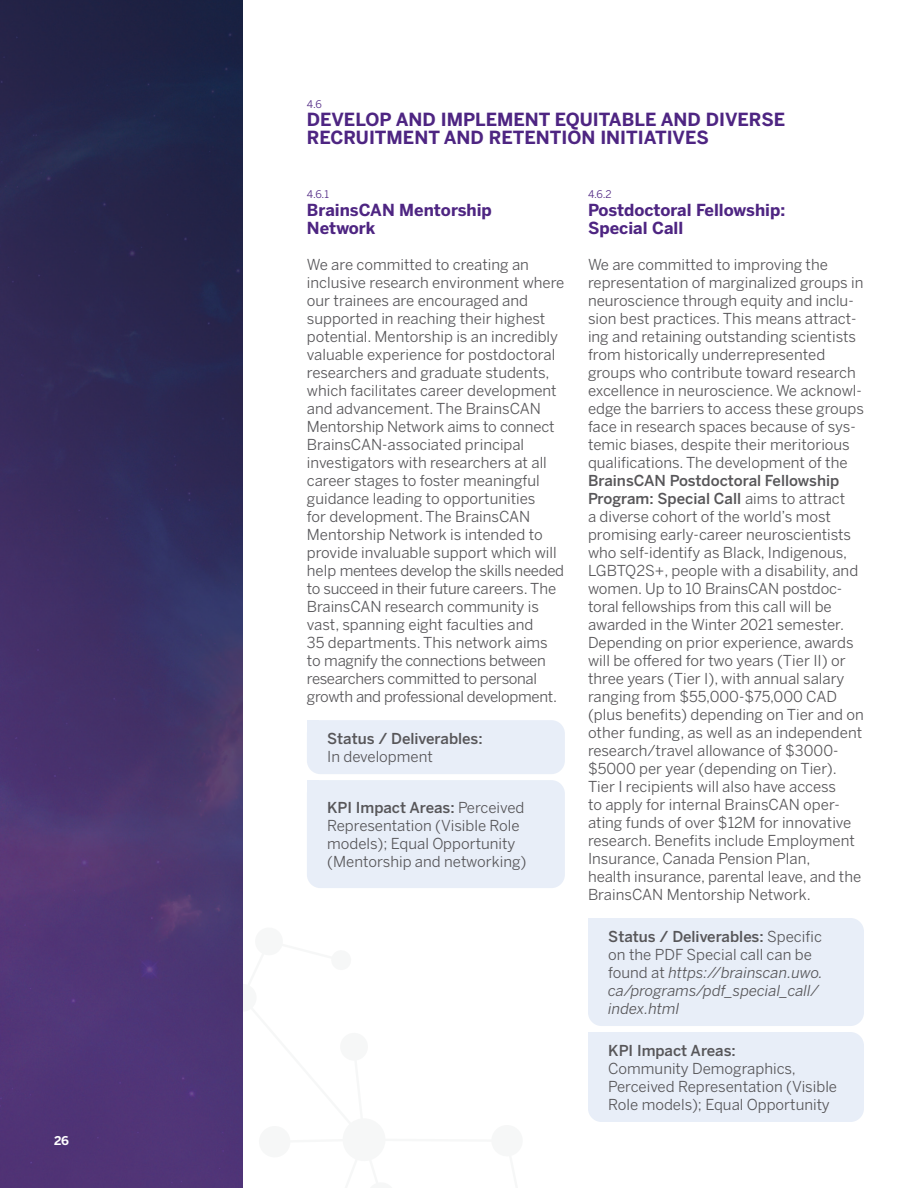
<style>
.page{position:relative;width:918px;height:1188px;background:#fff}
.page>*{position:absolute;margin:0;border:0;box-sizing:border-box;transform-origin:0 0}
.Subsections{font:700 18px/18px "Benton Sans";color:#4e2582}
.Sub_Subsection{font:700 16.5px/18px "Benton Sans";color:#4e2582}
.t1{font:15px/18px "Benton Sans";color:#575659}
.t2{font:italic 15px/18px "Benton Sans";color:#575659}
.t3{font:500 15px/18px "Benton Sans";color:#575659}
.t4{font:700 12px "Benton Sans";color:#fff}
.Section_Numbers{font:10.5px "Benton Sans";color:#4e2582}
.s1{font-weight:400}
.s2{font-weight:500}
.s3{font-weight:500;font-style:normal}
.s4{font-style:normal}
</style>
<div class="page">
<img style="left:0;top:0;width:242px;height:1188px">
<div style="left:307px;top:720px;width:12px;height:24px;background:#e8eef8"></div>
<div style="left:307px;top:720px;width:258px;height:54px;background:#e8eef8;border-radius:14px"></div>
<div style="left:588px;top:918px;width:13px;height:40px;background:#e8eef8"></div>
<div style="left:588px;top:918px;width:276px;height:108px;background:#e8eef8;border-radius:14px"></div>
<div style="left:307px;top:780px;width:12px;height:36px;background:#e8eef8"></div>
<div style="left:307px;top:780px;width:258px;height:108px;background:#e8eef8;border-radius:13px"></div>
<div style="left:588px;top:1032px;width:19px;height:24px;background:#e8eef8"></div>
<div style="left:588px;top:1032px;width:276px;height:90px;background:#e8eef8;border-radius:14px"></div>
<p class="t4" style="left:54px;top:1133px;width:17px">26</p>
<p class="Section_Numbers" style="left:307px;top:98px;width:16px">4.6</p>
<p class="Subsections" style="left:307px;top:110px;width:480px">DEVELOP AND IMPLEMENT EQUITABLE AND DIVERSE<br>RECRUITMENT AND RETENTION INITIATIVES</p>
<p class="Section_Numbers" style="left:307px;top:188px;width:24px">4.6.1</p>
<p class="Sub_Subsection" style="left:307px;top:201px;width:186px">BrainsCAN Mentorship<br>Network</p>
<p class="t1" style="left:307px;top:255px;width:259px">We are committed to creating an inclusive research environment where our trainees are encouraged and supported in reaching their highest potential. Mentorship is an incredibly valuable experience for postdoctoral researchers and graduate students, which facilitates career development and advancement. The BrainsCAN Mentorship Network aims to connect BrainsCAN-associated principal investigators with researchers at all career stages to foster meaningful guidance leading to opportunities<br>for development. The BrainsCAN Mentorship Network is intended to provide invaluable support which will help mentees develop the skills needed to succeed in their future careers. The BrainsCAN research community is vast, spanning eight faculties and<br>35 departments. This network aims to magnify the connections between researchers committed to personal growth and professional development.</p>
<p class="t3" style="left:327px;top:729px;width:157px">Status / Deliverables:<br><span class="s1">In development</span></p>
<p class="t1" style="left:327px;top:798px;width:201px"><span class="s2">KPI Impact Areas:</span> Perceived<br>Representation (Visible Role models); Equal Opportunity (Mentorship and networking)</p>
<p class="Section_Numbers" style="left:588px;top:188px;width:25px">4.6.2</p>
<p class="Sub_Subsection" style="left:588px;top:201px;width:199px">Postdoctoral Fellowship:<br>Special Call</p>
<p class="t1" style="left:588px;top:255px;width:277px">We are committed to improving the representation of marginalized groups in neuroscience through equity and inclu&shy;sion best practices. This means attract&shy;ing and retaining outstanding scientists from historically underrepresented groups who contribute toward research excellence in neuroscience. We acknowl&shy;edge the barriers to access these groups face in research spaces because of sys&shy;temic biases, despite their meritorious qualifications. The development of the <span class="s2">BrainsCAN Postdoctoral Fellowship Program: Special Call</span> aims to attract<br>a diverse cohort of the world’s most promising early-career neuroscientists who self-identify as Black, Indigenous, LGBTQ2S+, people with a disability, and women. Up to 10 BrainsCAN postdoc&shy;toral fellowships from this call will be awarded in the Winter 2021 semester.<br>Depending on prior experience, awards will be offered for two years (Tier II) or three years (Tier I), with annual salary ranging from $55,000-$75,000 CAD (plus benefits) depending on Tier and on other funding, as well as an independent research/travel allowance of $3000- $5000 per year (depending on Tier).<br>Tier I recipients will also have access<br>to apply for internal BrainsCAN oper&shy;ating funds of over $12M for innovative research. Benefits include Employment Insurance, Canada Pension Plan,<br>health insurance, parental leave, and the BrainsCAN Mentorship Network.</p>
<p class="t2" style="left:608px;top:927px;width:216px"><span class="s3">Status / Deliverables:</span> <span class="s4">Specific on the PDF Special call can be found at</span> https://brainscan.uwo. ca/programs/pdf_special_call/ index.html</p>
<p class="t1" style="left:608px;top:1041px;width:230px"><span class="s2">KPI Impact Areas:<br></span>Community Demographics,<br>Perceived Representation (Visible<br>Role models); Equal Opportunity</p>
</div>
